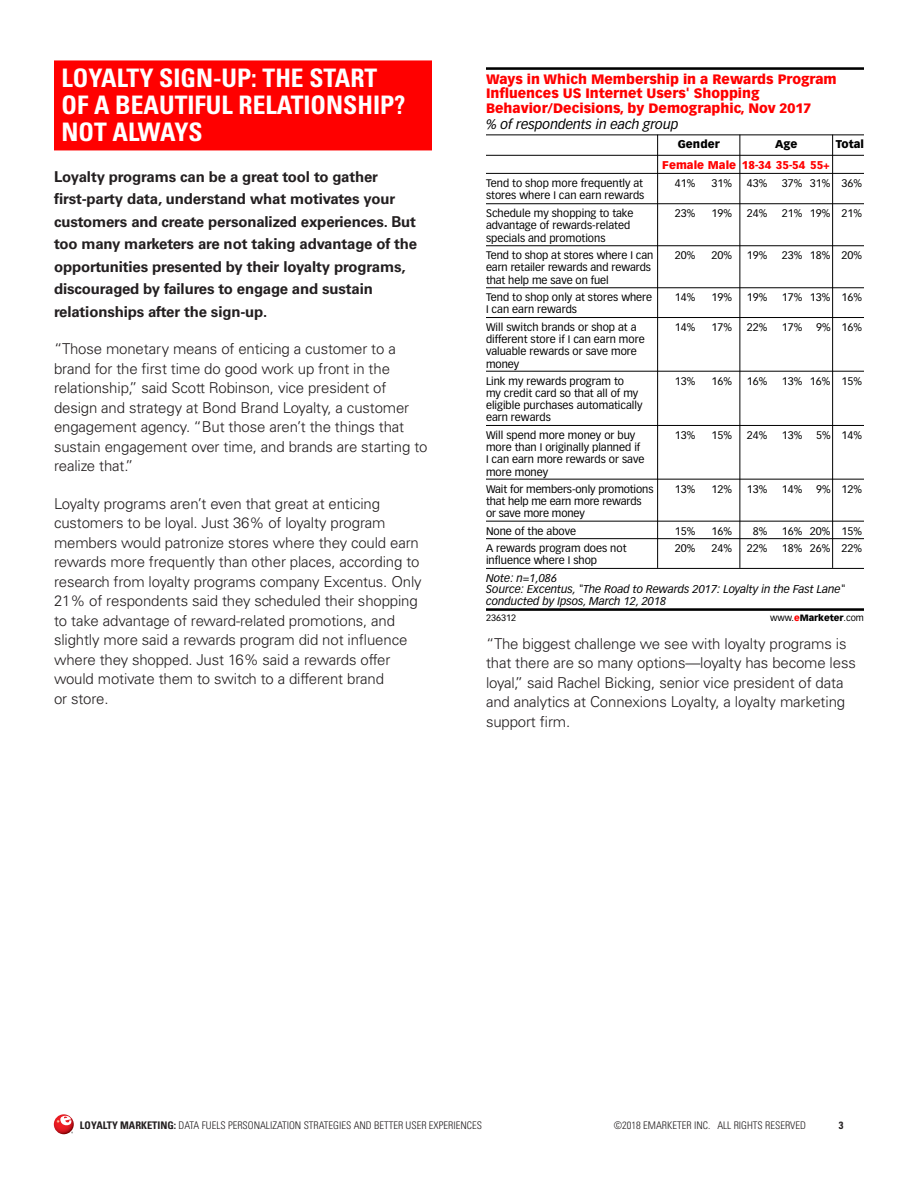
<style>
.page{position:relative;width:918px;height:1188px;background:#fff}
.page>*{position:absolute;margin:0;border:0;box-sizing:border-box;transform-origin:0 0}
.Heading_1_3-line{font:700 condensed 25.5px/27px "Univers LT Std";color:#fff}
.Normal_Text{font:300 15px/19.5px "Univers LT Std";letter-spacing:-.01em;color:#231f20}
.First_Paragraph{font:700 15px/22.5px "Univers LT Std";letter-spacing:-.01em;color:#231f20}
.t1{font:900 13.35px/14.5px "Vectora LT Std";color:#f00}
.t2{font:italic 13.35px "Vectora LT Std";color:#000}
.t3{font:italic 11.1px/11.7px "Vectora LT Std";color:#000}
.t4{font:900 11.1px "Vectora LT Std";color:#f00}
.t5{font:900 11.1px "Vectora LT Std";color:#000}
.t6{font:10.8px/12.3px "Vectora LT Std";color:#000}
.t7{font:300 condensed 10.5px "Univers LT Std";color:#231f20}
.t8{font:700 condensed 10.5px "Univers LT Std";color:#231f20}
.t9{font:9px "Vectora LT Std";color:#000}
.s1{font-weight:900;color:#f00}
.s2{font-weight:900}
.s3{font-weight:700}
</style>
<div class="page">
<svg style="left:54px;top:1114px;width:20px;height:20px"></svg>
<svg style="left:56px;top:1116px;width:15px;height:9px"></svg>
<div style="left:54px;top:60px;width:378px;height:90px;background:#f00"></div>
<hr style="left:486px;top:67px;width:378px;height:3px;background:#000">
<hr style="left:486px;top:135px;width:378px;height:1px;background:#000">
<hr style="left:486px;top:155px;width:378px;height:1px;background:#000">
<hr style="left:486px;top:173px;width:378px;height:1px;background:#000">
<hr style="left:486px;top:203px;width:378px;height:1px;background:#000">
<hr style="left:486px;top:245px;width:378px;height:1px;background:#000">
<hr style="left:486px;top:287px;width:378px;height:1px;background:#000">
<hr style="left:486px;top:317px;width:378px;height:1px;background:#000">
<hr style="left:486px;top:371px;width:378px;height:1px;background:#000">
<hr style="left:486px;top:425px;width:378px;height:1px;background:#000">
<hr style="left:486px;top:479px;width:378px;height:1px;background:#000">
<hr style="left:486px;top:521px;width:378px;height:1px;background:#000">
<hr style="left:486px;top:538px;width:378px;height:1px;background:#000">
<hr style="left:486px;top:568px;width:378px;height:1px;background:#000">
<hr style="left:486px;top:608px;width:378px;height:3px;background:#000">
<hr style="left:657px;top:135px;width:1px;height:433px;background:#000">
<hr style="left:832px;top:135px;width:1px;height:433px;background:#000">
<hr style="left:740px;top:135px;width:1px;height:433px;background:#000">
<p class="Heading_1_3-line" style="left:62px;top:65px;width:346px">LOYALTY SIGN-UP: THE START<br>OF A BEAUTIFUL RELATIONSHIP?<br>NOT ALWAYS</p>
<p class="First_Paragraph" style="left:54px;top:166px;width:365px">Loyalty programs can be a great tool to gather first-party data, understand what motivates your customers and create personalized experiences. But too many marketers are not taking advantage of the opportunities presented by their loyalty programs, discouraged by failures to engage and sustain relationships after the sign-up.</p>
<p class="Normal_Text" style="left:54px;top:339px;width:375px">“Those monetary means of enticing a customer to a brand for the first time do good work up front in the relationship,” said Scott Robinson, vice president of design and strategy at Bond Brand Loyalty, a customer engagement agency. “But those aren’t the things that sustain engagement over time, and brands are starting to realize that.”</p>
<p class="Normal_Text" style="left:54px;top:494px;width:369px">Loyalty programs aren’t even that great at enticing customers to be loyal. Just 36% of loyalty program members would patronize stores where they could earn rewards more frequently than other places, according to research from loyalty programs company Excentus. Only 21% of respondents said they scheduled their shopping to take advantage of reward-related promotions, and slightly more said a rewards program did not influence where they shopped. Just 16% said a rewards offer would motivate them to switch to a different brand<br>or store.</p>
<p class="t1" style="left:486px;top:72px;width:352px">Ways in Which Membership in a Rewards Program<br>Influences US Internet Users' Shopping<br>Behavior/Decisions, by Demographic, Nov 2017</p>
<p class="t5" style="left:678px;top:137px;width:43px">Gender</p>
<p class="t5" style="left:775px;top:137px;width:24px">Age</p>
<p class="t6" style="left:486px;top:177px;width:160px">Tend to shop more frequently at stores where I can earn rewards</p>
<p class="t6" style="left:486px;top:207px;width:149px">Schedule my shopping to take advantage of rewards-related specials and promotions</p>
<p class="t6" style="left:486px;top:249px;width:169px">Tend to shop at stores where I can earn retailer rewards and rewards that help me save on fuel</p>
<p class="t6" style="left:486px;top:291px;width:168px">Tend to shop only at stores where<br>I can earn rewards</p>
<p class="t6" style="left:486px;top:321px;width:160px">Will switch brands or shop at a different store if I can earn more valuable rewards or save more money</p>
<p class="t6" style="left:486px;top:375px;width:158px">Link my rewards program to<br>my credit card so that all of my eligible purchases automatically earn rewards</p>
<p class="t6" style="left:486px;top:429px;width:160px">Will spend more money or buy more than I originally planned if<br>I can earn more rewards or save more money</p>
<p class="t6" style="left:486px;top:483px;width:169px">Wait for members-only promotions that help me earn more rewards or save more money</p>
<p class="t6" style="left:486px;top:522px;width:142px;line-height:17.5px">None of the above<br>A rewards program does not</p>
<p class="t6" style="left:486px;top:554px;width:113px">influence where I shop</p>
<p class="t2" style="left:486px;top:117px;width:194px">% of respondents in each group</p>
<p class="t5" style="left:836px;top:137px;width:30px">Total</p>
<p class="t6" style="left:841px;top:177px;width:22px">36%</p>
<p class="t6" style="left:841px;top:207px;width:22px">21%</p>
<p class="t6" style="left:841px;top:249px;width:22px">20%</p>
<p class="t6" style="left:841px;top:291px;width:22px">16%</p>
<p class="t6" style="left:841px;top:321px;width:22px">16%</p>
<p class="t4" style="left:662px;top:158px;width:75px">Female Male</p>
<p class="t6" style="left:675px;top:177px;width:22px">41%</p>
<p class="t6" style="left:675px;top:207px;width:22px">23%</p>
<p class="t6" style="left:675px;top:249px;width:22px">20%</p>
<p class="t6" style="left:675px;top:291px;width:22px">14%</p>
<p class="t6" style="left:675px;top:321px;width:22px">14%</p>
<p class="t4" style="left:742px;top:158px;width:90px">18-34 35-54 55+</p>
<p class="t6" style="left:747px;top:177px;width:22px">43%</p>
<p class="t6" style="left:747px;top:207px;width:22px">24%</p>
<p class="t6" style="left:747px;top:249px;width:22px">19%</p>
<p class="t6" style="left:747px;top:291px;width:22px">19%</p>
<p class="t6" style="left:747px;top:321px;width:22px">22%</p>
<p class="t6" style="left:712px;top:177px;width:22px">31%</p>
<p class="t6" style="left:712px;top:207px;width:22px">19%</p>
<p class="t6" style="left:712px;top:249px;width:22px">20%</p>
<p class="t6" style="left:712px;top:291px;width:22px">19%</p>
<p class="t6" style="left:712px;top:321px;width:22px">17%</p>
<p class="t6" style="left:782px;top:177px;width:22px">37%</p>
<p class="t6" style="left:782px;top:207px;width:22px">21%</p>
<p class="t6" style="left:782px;top:249px;width:22px">23%</p>
<p class="t6" style="left:782px;top:291px;width:22px">17%</p>
<p class="t6" style="left:782px;top:321px;width:22px">17%</p>
<p class="t6" style="left:810px;top:177px;width:22px">31%</p>
<p class="t6" style="left:810px;top:207px;width:22px">19%</p>
<p class="t6" style="left:810px;top:249px;width:22px">18%</p>
<p class="t6" style="left:810px;top:291px;width:22px">13%</p>
<p class="t6" style="left:816px;top:321px;width:16px">9%</p>
<p class="t6" style="left:675px;top:375px;width:22px">13%</p>
<p class="t6" style="left:712px;top:375px;width:22px">16%</p>
<p class="t6" style="left:747px;top:375px;width:22px">16%</p>
<p class="t6" style="left:782px;top:375px;width:22px">13%</p>
<p class="t6" style="left:810px;top:375px;width:22px">16%</p>
<p class="t6" style="left:841px;top:375px;width:22px">15%</p>
<p class="t6" style="left:675px;top:429px;width:22px">13%</p>
<p class="t6" style="left:712px;top:429px;width:22px">15%</p>
<p class="t6" style="left:747px;top:429px;width:22px">24%</p>
<p class="t6" style="left:782px;top:429px;width:22px">13%</p>
<p class="t6" style="left:816px;top:429px;width:16px">5%</p>
<p class="t6" style="left:841px;top:429px;width:22px">14%</p>
<p class="t6" style="left:841px;top:483px;width:22px">12%</p>
<p class="t6" style="left:841px;top:522px;width:22px;line-height:17.5px">15%<br>22%</p>
<p class="t3" style="left:486px;top:572px;width:361px">Note: n=1,086<br>Source: Excentus, "The Road to Rewards 2017: Loyalty in the Fast Lane" conducted by Ipsos, March 12, 2018</p>
<p class="t9" style="left:486px;top:612px;width:32px">236312</p>
<p class="t9" style="left:770px;top:612px;width:95px">www.<span class="s1">e</span><span class="s2">Marketer</span>.com</p>
<p class="Normal_Text" style="left:486px;top:634px;width:371px">“The biggest challenge we see with loyalty programs is that there are so many options—loyalty has become less loyal,” said Rachel Bicking, senior vice president of data and analytics at Connexions Loyalty, a loyalty marketing support firm.</p>
<p class="t6" style="left:675px;top:483px;width:22px">13%</p>
<p class="t6" style="left:675px;top:522px;width:22px;line-height:17.5px">15%<br>20%</p>
<p class="t6" style="left:712px;top:483px;width:22px">12%</p>
<p class="t6" style="left:712px;top:522px;width:22px;line-height:17.5px">16%<br>24%</p>
<p class="t6" style="left:747px;top:483px;width:22px">13%</p>
<p class="t6" style="left:747px;top:522px;width:22px;line-height:17.5px;text-align:center">8%<br>22%</p>
<p class="t6" style="left:782px;top:483px;width:22px">14%</p>
<p class="t6" style="left:782px;top:522px;width:22px;line-height:17.5px">16%<br>18%</p>
<p class="t6" style="left:816px;top:483px;width:16px">9%</p>
<p class="t6" style="left:810px;top:522px;width:22px;line-height:17.5px">20%<br>26%</p>
<p class="t7" style="left:80px;top:1119px;width:404px"><span class="s3">LOYALTY MARKETING:</span> DATA FUELS PERSONALIZATION STRATEGIES AND BETTER USER EXPERIENCES</p>
<p class="t7" style="left:614px;top:1119px;width:194px">©2018 EMARKETER INC. ALL RIGHTS RESERVED</p>
<p class="t8" style="left:839px;top:1119px;width:6px">3</p>
</div>
